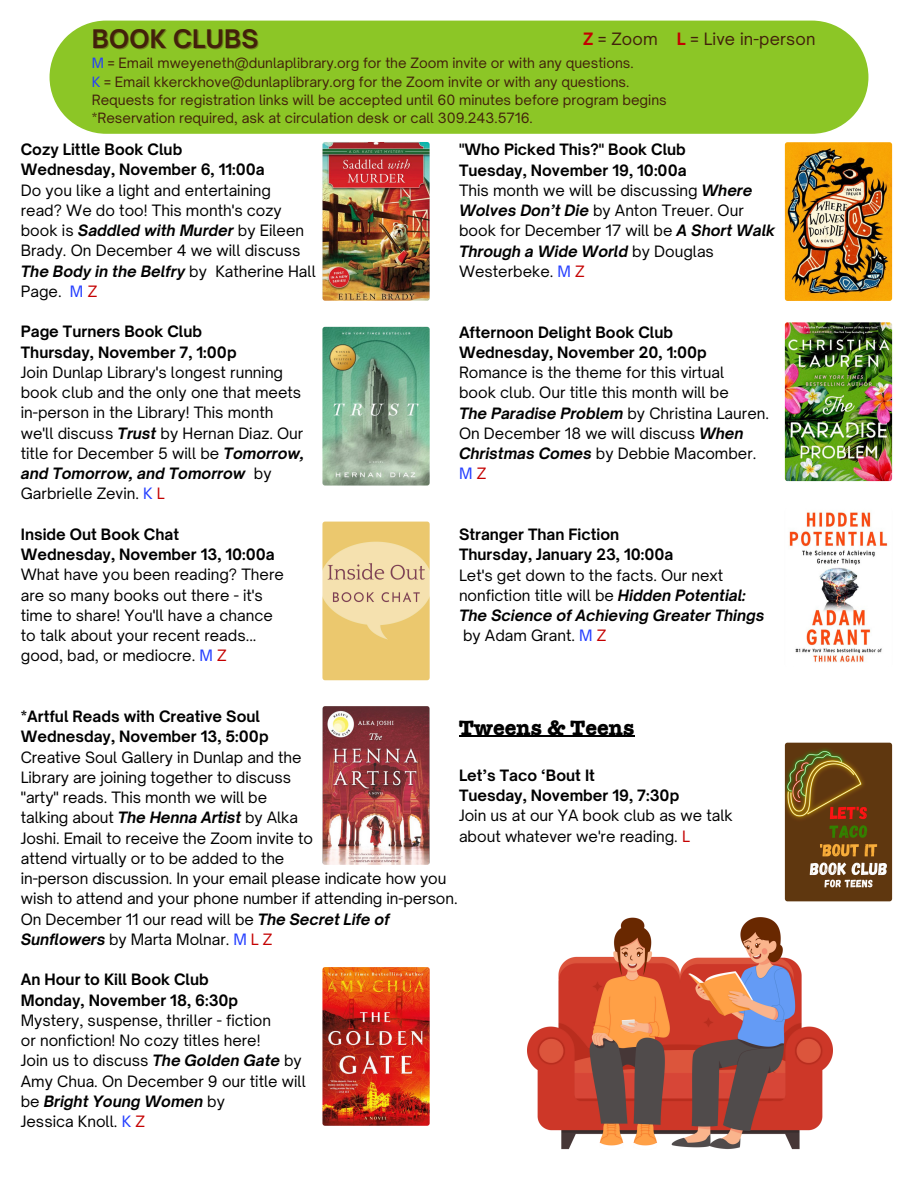
<style>
.page{position:relative;width:918px;height:1188px;background:#fff}
.page>*{position:absolute;margin:0;border:0;box-sizing:border-box;transform-origin:0 0}
.t1{font:700 24.45px "Open Sauce One";letter-spacing:.01em;color:#42210b}
.t2{font:700 21px "American Typewriter ITC Pro";color:#000}
.t3{font:16.35px "Open Sauce One";letter-spacing:.01em;color:#42210b}
.t4{font:15px/20.2px "Open Sauce One";color:#000}
.t5{font:italic 700 15px/20.2px "Open Sauce One";color:#000}
.t6{font:700 15px/20.2px "Open Sauce One";color:#000}
.t7{font:15px "Open Sauce One";color:#233dff}
.t8{font:13.65px "Open Sauce One";color:#42210b}
.s1{color:#233dff}
.s2{font-weight:700;color:#c40101}
.s3{font-weight:700}
.s4{font-weight:700;font-style:italic}
.s5{color:#c40101}
.s6{font-weight:400;font-style:normal}
.s7{font-weight:400;font-style:normal;color:#233dff}
.s8{font-weight:400;font-style:normal;color:#c40101}
</style>
<div class="page">
<hr style="left:459px;top:736px;width:175px;height:1px;background:#000">
<div style="left:50px;top:21px;width:818px;height:113px;background:#8cc626"></div>
<img style="left:322px;top:142px;width:108px;height:159px;border-radius:3px">
<img style="left:322px;top:327px;width:108px;height:159px;border-radius:3px">
<img style="left:322px;top:706px;width:108px;height:159px;border-radius:3px">
<img style="left:785px;top:142px;width:107px;height:159px;border-radius:3px">
<img style="left:322px;top:522px;width:108px;height:158px;border-radius:3px">
<img style="left:785px;top:322px;width:107px;height:159px;border-radius:3px">
<img style="left:785px;top:743px;width:107px;height:158px;border-radius:3px">
<img style="left:785px;top:508px;width:107px;height:159px;border-radius:3px">
<img style="left:322px;top:967px;width:108px;height:159px;border-radius:3px">
<img style="left:527px;top:901px;width:305px;height:248px">
<h3 class="t1" style="left:92px;top:23px;width:168px">BOOK CLUBS</h3>
<p class="t8" style="left:92px;top:55px;width:543px"><span class="s1">M</span> = Email mweyeneth@dunlaplibrary.org for the Zoom invite or with any questions.</p>
<p class="t8" style="left:92px;top:73px;width:539px"><span class="s1">K</span> = Email kkerckhove@dunlaplibrary.org for the Zoom invite or with any questions.</p>
<p class="t8" style="left:92px;top:91px;width:576px">Requests for registration links will be accepted until 60 minutes before program begins</p>
<p class="t8" style="left:92px;top:110px;width:443px">*Reservation required, ask at circulation desk or call 309.243.5716.</p>
<p class="t3" style="left:583px;top:29px;width:234px"><span class="s2">Z</span> = Zoom <span class="s2">L</span> = Live in-person</p>
<h1 class="t4" style="left:21px;top:139px;width:297px"><span class="s3">Cozy Little Book Club<br>Wednesday, November 6, 11:00a<br></span>Do you like a light and entertaining read? We do too! This month's cozy book is <span class="s4">Saddled with Murder</span> by Eileen<br>Brady. On December 4 we will discuss<br><span class="s4">The Body in the Belfry</span> by Katherine Hall<br>Page.</h1>
<h3 class="t7" style="left:70px;top:282px;width:29px">M <span class="s5">Z</span></h3>
<h3 class="t4" style="left:21px;top:322px;width:285px"><span class="s3">Page Turners Book Club<br>Thursday, November 7, 1:00p<br></span>Join Dunlap Library's longest running book club and the only one that meets in-person in the Library! This month we'll discuss <span class="s4">Trust</span> by Hernan Diaz. Our title for December 5 will be <span class="s4">Tomorrow,</span></h3>
<p class="t5" style="left:21px;top:463px;width:252px">and Tomorrow, and Tomorrow <span class="s6">by<br>Garbrielle Zevin.</span> <span class="s7">K</span> <span class="s8">L</span></p>
<p class="t4" style="left:21px;top:524px;width:265px"><span class="s3">Inside Out Book Chat<br>Wednesday, November 13, 10:00a<br></span>What have you been reading? There are so many books out there - it's time to share! You'll have a chance to talk about your recent reads... good, bad, or mediocre. <span class="s1">M</span> <span class="s5">Z</span></p>
<h3 class="t4" style="left:459px;top:139px;width:318px"><span class="s3">"Who Picked This?" Book Club<br>Tuesday, November 19, 10:00a<br></span>This month we will be discussing <span class="s4">Where<br>Wolves Don’t Die</span> by Anton Treuer. Our book for December 17 will be <span class="s4">A Short Walk<br>Through a Wide World</span> by Douglas<br>Westerbeke. <span class="s1">M</span> <span class="s5">Z</span></h3>
<h3 class="t4" style="left:459px;top:322px;width:312px"><span class="s3">Afternoon Delight Book Club<br>Wednesday, November 20, 1:00p<br></span>Romance is the theme for this virtual<br>book club. Our title this month will be<br><span class="s4">The Paradise Problem</span> by Christina Lauren.<br>On December 18 we will discuss <span class="s4">When<br>Christmas Comes</span> by Debbie Macomber.<br><span class="s1">M</span> <span class="s5">Z</span></h3>
<h3 class="t4" style="left:459px;top:524px;width:307px"><span class="s3">Stranger Than Fiction<br>Thursday, January 23, 10:00a<br></span>Let's get down to the facts. Our next nonfiction title will be <span class="s4">Hidden Potential:<br>The Science of Achieving Greater Things </span>by Adam Grant. <span class="s1">M</span> <span class="s5">Z</span></h3>
<p class="t4" style="left:21px;top:706px;width:282px"><span class="s3">*Artful Reads with Creative Soul Wednesday, November 13, 5:00p </span>Creative Soul Gallery in Dunlap and the Library are joining together to discuss "arty" reads. This month we will be talking about <span class="s4">The Henna Artist</span> by Alka</p>
<p class="t4" style="left:21px;top:828px;width:438px">Joshi. Email to receive the Zoom invite to<br>attend virtually or to be added to the<br>in-person discussion. In your email please indicate how you wish to attend and your phone number if attending in-person.<br>On December 11 our read will be <span class="s4">The Secret Life of Sunflowers</span> by Marta Molnar. <span class="s1">M</span> <span class="s5">L Z</span></p>
<p class="t4" style="left:21px;top:970px;width:252px"><span class="s3">An Hour to Kill Book Club<br>Monday, November 18, 6:30p<br></span>Mystery, suspense, thriller - fiction or nonfiction! No cozy titles here!</p>
<p class="t4" style="left:21px;top:1051px;width:287px">Join us to discuss <span class="s4">The Golden Gate</span> by<br>Amy Chua. On December 9 our title will be <span class="s4">Bright Young Women</span> by<br>Jessica Knoll. <span class="s1">K</span> <span class="s5">Z</span></p>
<h3 class="t2" style="left:459px;top:720px;width:177px">Tweens &amp; Teens</h3>
<h3 class="t6" style="left:459px;top:765px;width:222px">Let’s Taco ‘Bout It<br>Tuesday, November 19, 7:30p</h3>
<h3 class="t4" style="left:459px;top:805px;width:275px">Join us at our YA book club as we talk about whatever we're reading. <span class="s5">L</span></h3>
</div>
